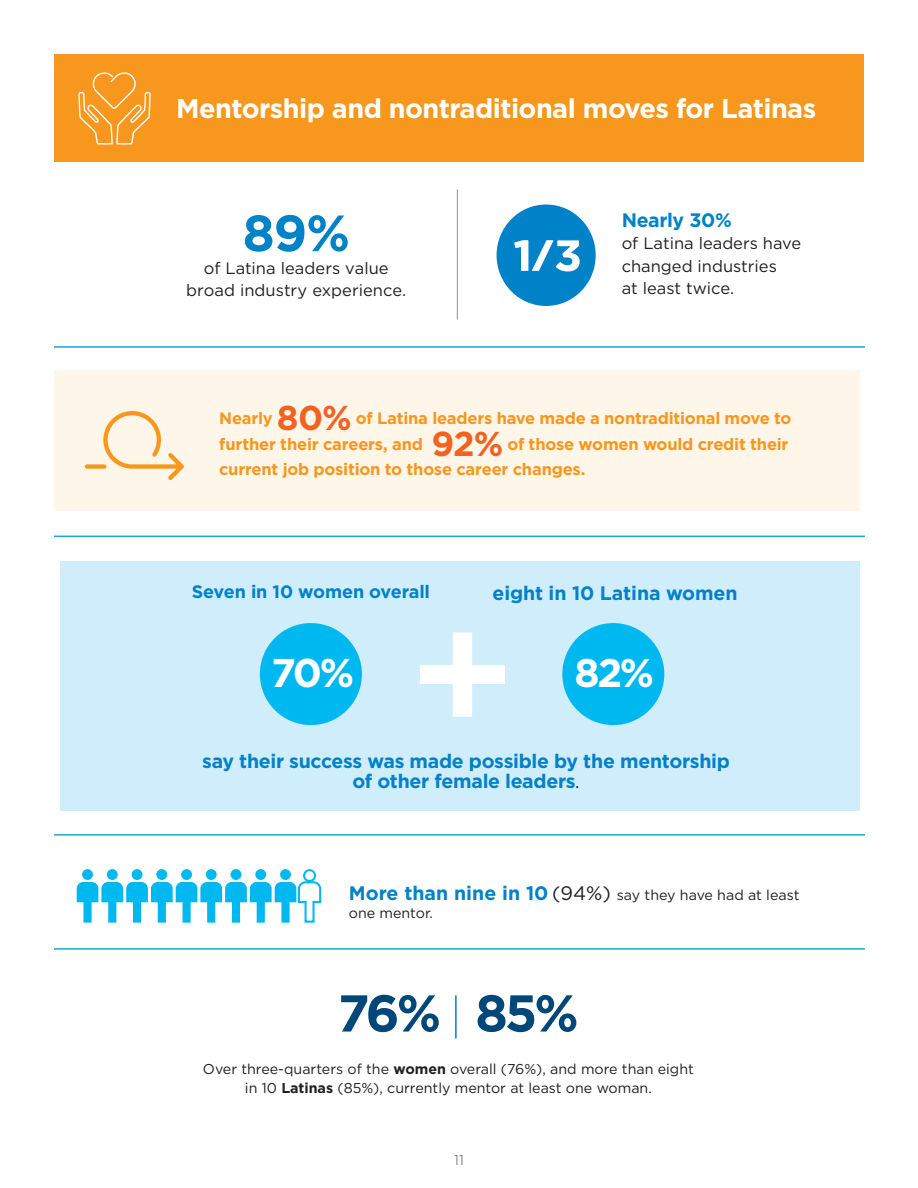
<style>
.page{position:relative;width:918px;height:1188px;background:#fff}
.page>*{position:absolute;margin:0;border:0;box-sizing:border-box;transform-origin:0 0}
.t1{font:500 171.15px "Gotham";color:#fff}
.t2{font:700 51.75px "Gotham";color:#004779}
.t3{font:700 51px "Gotham";color:#0082c8}
.t4{font:700 40.05px "Gotham";color:#fff}
.t5{font:700 39.9px "Gotham";color:#fff}
.t6{font:700 27px "Gotham";letter-spacing:-.02em;color:#fff}
.t7{font:700 19.5px/19.5px "Gotham";letter-spacing:-.015em;color:#0082c8;text-align:center}
.t8{font:700 18px "Gotham";letter-spacing:-.005em;color:#0082c8}
.t9{font:700 16.5px/25.5px "Gotham";letter-spacing:-.015em;color:#f7971d}
.t10{font:16.5px/22.5px "Gotham";color:#231f20;text-align:center}
.t11{font:14.25px/18px "Gotham";color:#231f20}
.t12{font:300 14.25px "Gotham";color:#57585a}
.s1{font-size:34.5px;color:#f26221}
.s2{font-weight:400;font-size:18px;color:#231f20}
.s3{font-weight:700;font-size:19.5px;color:#0082c8}
.s4{font-size:19.5px}
.s5{font-weight:700}
</style>
<div class="page">
<div style="left:55px;top:370px;width:805px;height:141px;background:#fef6e9"></div>
<svg style="left:85px;top:411px;width:99px;height:69px"></svg>
<div style="left:54px;top:54px;width:810px;height:108px;background:#f7971d"></div>
<hr style="left:54px;top:346px;width:811px;height:2px;background:#14a8e0">
<hr style="left:54px;top:536px;width:811px;height:1px;background:#14a8e0">
<hr style="left:54px;top:948px;width:811px;height:2px;background:#14a8e0">
<hr style="left:54px;top:834px;width:811px;height:2px;background:#14a8e0">
<div style="left:497px;top:204px;width:99px;height:102px;background:#0082c8;border-radius:50%"></div>
<svg style="left:514px;top:240px;width:66px;height:32px"></svg>
<hr style="left:457px;top:189px;width:1px;height:131px;background:#939598">
<div style="left:82px;top:869px;width:11px;height:11px;background:#00b8f0;border-radius:50%"></div>
<div style="left:181px;top:869px;width:11px;height:11px;background:#00b8f0;border-radius:50%"></div>
<div style="left:132px;top:869px;width:10px;height:11px;background:#00b8f0;border-radius:50%"></div>
<div style="left:107px;top:869px;width:11px;height:11px;background:#00b8f0;border-radius:50%"></div>
<div style="left:156px;top:869px;width:11px;height:11px;background:#00b8f0;border-radius:50%"></div>
<div style="left:231px;top:869px;width:10px;height:11px;background:#00b8f0;border-radius:50%"></div>
<div style="left:280px;top:869px;width:11px;height:11px;background:#00b8f0;border-radius:50%"></div>
<div style="left:206px;top:869px;width:11px;height:11px;background:#00b8f0;border-radius:50%"></div>
<div style="left:255px;top:869px;width:11px;height:11px;background:#00b8f0;border-radius:50%"></div>
<div style="left:303px;top:869px;width:13px;height:13px;border:2px solid #00b8f0;border-radius:50%"></div>
<svg style="left:77px;top:880px;width:245px;height:43px"></svg>
<hr style="left:455px;top:995px;width:2px;height:44px;background:#0082c8">
<div style="left:60px;top:562px;width:800px;height:249px;background:#d0edfb"></div>
<div style="left:260px;top:623px;width:102px;height:102px;background:#00b8f0;border-radius:50%"></div>
<div style="left:562px;top:623px;width:102px;height:102px;background:#00b8f0;border-radius:50%"></div>
<svg style="left:78px;top:72px;width:73px;height:73px"></svg>
<h3 class="t6" style="left:176px;top:90px;width:642px">Mentorship and nontraditional moves for Latinas</h3>
<h3 class="t3" style="left:243px;top:199px;width:109px">89%</h3>
<p class="t10" style="left:186px;top:256px;width:222px">of Latina leaders value broad industry experience.</p>
<h3 class="t7" style="left:622px;top:210px;width:112px">Nearly 30%</h3>
<p class="t10" style="left:622px;top:232px;width:181px;text-align:left">of Latina leaders have changed industries<br>at least twice.</p>
<p class="t9" style="left:219px;top:406px;width:574px">Nearly <span class="s1">80%</span> of Latina leaders have made a nontraditional move to further their careers, and <span class="s1">92%</span> of those women would credit their current job position to those career changes.</p>
<p class="t8" style="left:192px;top:580px;width:240px">Seven in 10 women overall</p>
<h3 class="t7" style="left:493px;top:583px;width:246px">eight in 10 Latina women</h3>
<h1 class="t1" style="left:408px;top:562px;width:110px">+</h1>
<h3 class="t4" style="left:271px;top:646px;width:84px">70%</h3>
<h3 class="t5" style="left:575px;top:646px;width:81px">82%</h3>
<h3 class="t7" style="left:202px;top:752px;width:529px">say their success was made possible by the mentorship of other female leaders<span class="s2">.</span></h3>
<p class="t11" style="left:349px;top:886px;width:452px"><span class="s3">More than nine in 10</span> <span class="s4">(94%)</span> say they have had at least one mentor.</p>
<h2 class="t2" style="left:338px;top:979px;width:243px">76% 85%</h2>
<p class="t11" style="left:203px;top:1059px;width:493px;line-height:19.5px;text-align:center">Over three-quarters of the <span class="s5">women</span> overall (76%), and more than eight in 10 <span class="s5">Latinas</span> (85%), currently mentor at least one woman.</p>
<p class="t12" style="left:454px;top:1151px;width:11px">11</p>
</div>
